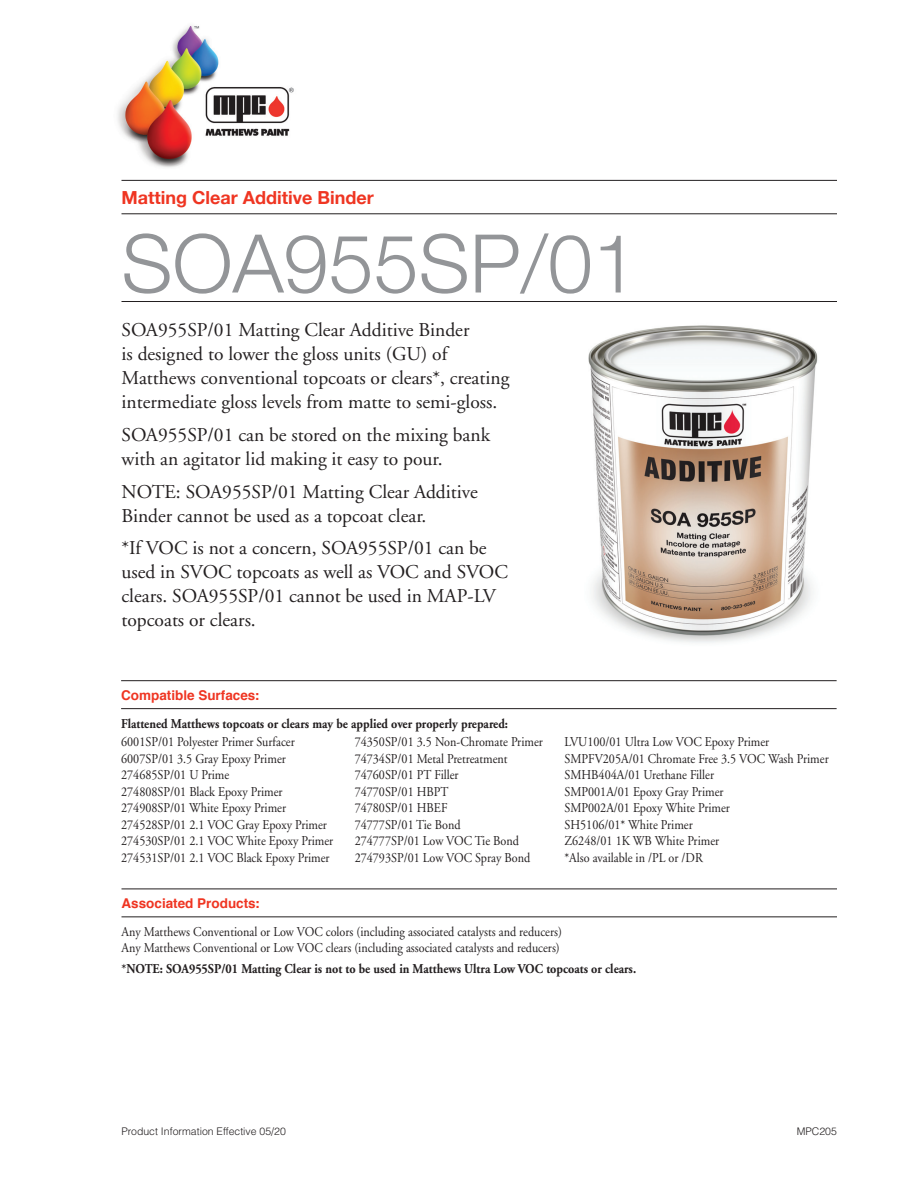
<style>
.page{position:relative;width:918px;height:1188px;background:#fff}
.page>*{position:absolute;margin:0;border:0;box-sizing:border-box;transform-origin:0 0}
.t1{font:300 81px "Helvetica Neue";color:#939598}
.t2{font:19.5px/24px "Adobe Garamond";color:#231f20}
.t3{font:700 18px "Helvetica Neue";color:#ef3522}
.Features_text_w_o_ru{font:13.5px/16.5px "Adobe Garamond";color:#231f20;scale:.9 1}
.Features_text_w_o_ru-2{font:700 13.5px "Adobe Garamond";color:#231f20;scale:.9 1}
.t4{font:700 13.5px "Helvetica";color:#ef3522}
.Effective_Date{font:300 10.5px "Helvetica";color:#231f20}
.s1{font-family:"Helvetica Neue"}
</style>
<div class="page">
<hr style="left:122px;top:180px;width:715px;height:1px;background:#231f20">
<hr style="left:122px;top:213px;width:715px;height:1px;background:#231f20">
<img style="left:117px;top:25px;width:177px;height:143px">
<hr style="left:122px;top:301px;width:715px;height:1px;background:#231f20">
<img style="left:588px;top:325px;width:230px;height:318px">
<hr style="left:121px;top:680px;width:716px;height:1px;background:#231f20">
<hr style="left:121px;top:708px;width:716px;height:1px;background:#231f20">
<hr style="left:122px;top:889px;width:715px;height:1px;background:#231f20">
<hr style="left:122px;top:916px;width:715px;height:1px;background:#231f20">
<p class="t3" style="left:122px;top:184px;width:254px">Matting Clear Additive Binder</p>
<p class="t1" style="left:122px;top:198px;width:518px">SOA955SP/01</p>
<p class="t2" style="left:122px;top:319px;width:389px">SOA955SP/01 Matting Clear Additive Binder<br>is designed to lower the gloss units (GU) of Matthews conventional topcoats or clears*, creating intermediate gloss levels from matte to semi-gloss.</p>
<p class="t2" style="left:122px;top:423px;width:370px">SOA955SP/01 can be stored on the mixing bank with an agitator lid making it easy to pour.</p>
<p class="t2" style="left:122px;top:480px;width:358px">NOTE: SOA955SP/01 Matting Clear Additive<br>Binder cannot be used as a topcoat clear.</p>
<p class="t2" style="left:122px;top:537px;width:388px">*If VOC is not a concern, SOA955SP/01 can be used in SVOC topcoats as well as VOC and SVOC clears. SOA955SP/01 cannot be used in MAP-LV topcoats or clears.</p>
<p class="t4" style="left:121px;top:684px;width:140px">Compatible Surfaces<span class="s1">:</span></p>
<p class="Features_text_w_o_ru-2" style="left:121px;top:716px;width:431px">Flattened Matthews topcoats or clears may be applied over properly prepared:</p>
<p class="Features_text_w_o_ru" style="left:121px;top:734px;width:194px">6001SP/01 Polyester Primer Surfacer</p>
<p class="Features_text_w_o_ru" style="left:121px;top:750px;width:185px">6007SP/01 3.5 Gray Epoxy Primer</p>
<p class="Features_text_w_o_ru" style="left:121px;top:767px;width:122px">274685SP/01 U Prime</p>
<p class="Features_text_w_o_ru" style="left:121px;top:783px;width:181px">274808SP/01 Black Epoxy Primer</p>
<p class="Features_text_w_o_ru" style="left:121px;top:800px;width:230px">274908SP/01 White Epoxy Primer<br>274528SP/01 2.1 VOC Gray Epoxy Primer</p>
<p class="Features_text_w_o_ru" style="left:121px;top:833px;width:237px">274530SP/01 2.1 VOC White Epoxy Primer</p>
<p class="Features_text_w_o_ru" style="left:121px;top:849px;width:233px">274531SP/01 2.1 VOC Black Epoxy Primer</p>
<p class="Features_text_w_o_ru" style="left:355px;top:734px;width:211px">74350SP/01 3.5 Non-Chromate Primer</p>
<p class="Features_text_w_o_ru" style="left:355px;top:750px;width:172px">74734SP/01 Metal Pretreatment</p>
<p class="Features_text_w_o_ru" style="left:355px;top:767px;width:117px">74760SP/01 PT Filler</p>
<p class="Features_text_w_o_ru" style="left:355px;top:783px;width:106px">74770SP/01 HBPT</p>
<p class="Features_text_w_o_ru" style="left:355px;top:800px;width:105px">74780SP/01 HBEF</p>
<p class="Features_text_w_o_ru" style="left:355px;top:816px;width:119px">74777SP/01 Tie Bond</p>
<p class="Features_text_w_o_ru" style="left:355px;top:833px;width:184px">274777SP/01 Low VOC Tie Bond</p>
<p class="Features_text_w_o_ru" style="left:355px;top:849px;width:197px">274793SP/01 Low VOC Spray Bond</p>
<p class="Features_text_w_o_ru" style="left:564px;top:734px;width:229px">LVU100/01 Ultra Low VOC Epoxy Primer</p>
<p class="Features_text_w_o_ru" style="left:564px;top:750px;width:295px">SMPFV205A/01 Chromate Free 3.5 VOC Wash Primer</p>
<p class="Features_text_w_o_ru" style="left:564px;top:767px;width:168px">SMHB404A/01 Urethane Filler</p>
<p class="Features_text_w_o_ru" style="left:564px;top:783px;width:178px">SMP001A/01 Epoxy Gray Primer</p>
<p class="Features_text_w_o_ru" style="left:564px;top:800px;width:185px">SMP002A/01 Epoxy White Primer</p>
<p class="Features_text_w_o_ru" style="left:564px;top:816px;width:144px">SH5106/01* White Primer</p>
<p class="Features_text_w_o_ru" style="left:564px;top:833px;width:173px">Z6248/01 1K WB White Primer</p>
<p class="Features_text_w_o_ru" style="left:564px;top:849px;width:155px">*Also available in /PL or /DR</p>
<p class="t4" style="left:122px;top:892px;width:140px">Associated Products<span class="s1">:</span></p>
<p class="Features_text_w_o_ru" style="left:122px;top:924px;width:491px">Any Matthews Conventional or Low VOC colors (including associated catalysts and reducers)</p>
<p class="Features_text_w_o_ru" style="left:122px;top:940px;width:489px">Any Matthews Conventional or Low VOC clears (including associated catalysts and reducers)</p>
<p class="Features_text_w_o_ru-2" style="left:122px;top:961px;width:573px">*NOTE: SOA955SP/01 Matting Clear is not to be used in Matthews Ultra Low VOC topcoats or clears.</p>
<p class="Effective_Date" style="left:122px;top:1124px;width:166px">Product Information Effective 05/20</p>
<p class="Effective_Date" style="left:797px;top:1124px;width:42px">MPC205</p>
</div>
